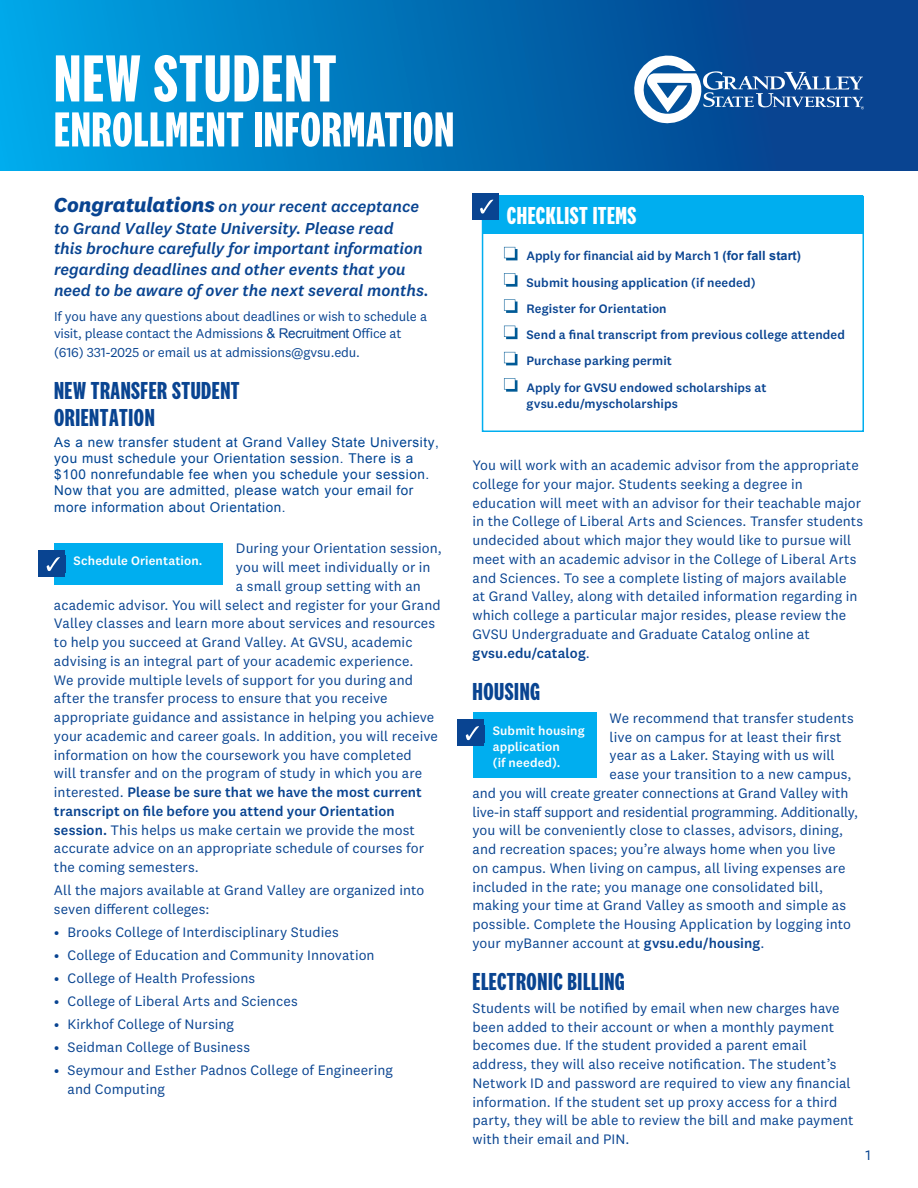
<style>
.page{position:relative;width:918px;height:1188px;background:#fff}
.page>*{position:absolute;margin:0;border:0;box-sizing:border-box;transform-origin:0 0}
.Text{font:700 69px "National 2 Compressed";letter-spacing:.02em;color:#fff}
.Text-2{font:700 51px "National 2 Compressed";letter-spacing:.015em;color:#fff}
.Text-3{font:700 25.5px/27px "National 2 Compressed";letter-spacing:.02em;color:#094491}
.Headings{font:700 25.5px "National 2 Compressed";letter-spacing:.02em;color:#094491}
.Headings-2{font:700 25.5px "National 2 Compressed";letter-spacing:.02em;color:#fff}
.Text-4{font:italic 500 16.5px/21px "National 2";color:#094491}
.Text-5{font:14.25px/18.8px "National 2";letter-spacing:.005em;color:#094491}
.Text_indent{font:14.25px/18.8px "National 2";letter-spacing:.005em;color:#094491}
.Text-6{font:500 14.25px "National 2";letter-spacing:.005em;color:#094491}
.Text-7{font:14.25px "National 2";letter-spacing:-.015em;color:#094491}
.t1{font:13.5px/16.2px "Arial";letter-spacing:.04em;color:#014492}
.Text-8{font:13.5px/18.3px "National 2";letter-spacing:-.01em;color:#094491}
.Checklist{font:500 12.75px/26.2px "National 2";letter-spacing:.01em;color:#094491}
.callout{font:500 12.75px/15.8px "National 2";letter-spacing:.01em;color:#fff}
.s1{font-weight:700;font-size:21px}
.s2{font-family:"Arial"}
.s3{font-weight:400}
.s4{font-weight:500}
.s5{font-family:"Arial";font-weight:700}
</style>
<div class="page">
<div style="left:482px;top:196px;width:382px;height:236px;border:2px solid #00aeef"></div>
<div style="left:0;top:0;width:918px;height:171px;background:linear-gradient(to right,#00a6e5,#063683)"></div>
<svg style="left:633px;top:55px;width:231px;height:70px"></svg>
<svg style="left:504px;top:247px;width:14px;height:13px"></svg>
<svg style="left:504px;top:273px;width:14px;height:14px"></svg>
<svg style="left:504px;top:299px;width:14px;height:14px"></svg>
<svg style="left:504px;top:326px;width:14px;height:13px"></svg>
<svg style="left:504px;top:352px;width:14px;height:13px"></svg>
<svg style="left:504px;top:378px;width:14px;height:14px"></svg>
<div style="left:483px;top:196px;width:379px;height:38px;background:#00aeef"></div>
<div style="left:472px;top:193px;width:27px;height:27px;background:#094491"></div>
<svg style="left:480px;top:200px;width:13px;height:14px"></svg>
<div style="left:54px;top:543px;width:168px;height:42px;background:#00aeef"></div>
<div style="left:38px;top:550px;width:27px;height:27px;background:#094491"></div>
<svg style="left:47px;top:557px;width:13px;height:14px"></svg>
<div style="left:473px;top:712px;width:123px;height:66px;background:#00aeef"></div>
<div style="left:458px;top:719px;width:26px;height:27px;background:#094491"></div>
<div style="left:466px;top:725px;width:19px;height:17px;background:#094491"></div>
<svg style="left:466px;top:726px;width:13px;height:14px"></svg>
<p class="Text" style="left:54px;top:42px;width:284px">NEW STUDENT</p>
<p class="Text-2" style="left:54px;top:102px;width:402px">ENROLLMENT INFORMATION</p>
<p class="Text-4" style="left:54px;top:195px;width:376px"><span class="s1">Congratulations</span> on your recent acceptance to Grand Valley State University. Please read<br>this brochure carefully for important information regarding deadlines and other events that you need to be aware of over the next several months.</p>
<p class="Text-8" style="left:54px;top:307px;width:375px">If you have any questions about deadlines or wish to schedule a visit, please contact the Admissions <span class="s2">&amp; Recruitment</span> Office at (616) 331-2025 or email us at admissions@gvsu.edu.</p>
<p class="Text-3" style="left:54px;top:377px;width:187px">NEW TRANSFER STUDENT<br>ORIENTATION</p>
<p class="t1" style="left:54px;top:434px;width:386px">As a new transfer student at Grand Valley State University, you must schedule your Orientation session. There is a $100 nonrefundable fee when you schedule your session.<br>Now that you are admitted, please watch your email for more information about Orientation.</p>
<p class="Text-5" style="left:236px;top:539px;width:207px">During your Orientation session,</p>
<p class="Text-5" style="left:236px;top:558px;width:196px">you will meet individually or in</p>
<p class="Text-5" style="left:236px;top:577px;width:187px">a small group setting with an</p>
<p class="Text-5" style="left:54px;top:595px;width:388px">academic advisor. You will select and register for your Grand</p>
<p class="Text-5" style="left:54px;top:614px;width:383px">Valley classes and learn more about services and resources</p>
<p class="Text-5" style="left:54px;top:633px;width:360px">to help you succeed at Grand Valley. At GVSU, academic</p>
<p class="Text-5" style="left:54px;top:652px;width:361px">advising is an integral part of your academic experience.</p>
<p class="Text-5" style="left:54px;top:670px;width:361px">We provide multiple levels of support for you during and</p>
<p class="Text-5" style="left:54px;top:689px;width:335px">after the transfer process to ensure that you receive</p>
<p class="Text-5" style="left:54px;top:708px;width:382px">appropriate guidance and assistance in helping you achieve</p>
<p class="Text-5" style="left:54px;top:727px;width:386px">your academic and career goals. In addition, you will receive</p>
<p class="Text-5" style="left:54px;top:745px;width:359px">information on how the coursework you have completed</p>
<p class="Text-5" style="left:54px;top:764px;width:370px">will transfer and on the program of study in which you are</p>
<p class="Text-6" style="left:54px;top:784px;width:370px"><span class="s3">interested.</span> Please be sure that we have the most current</p>
<p class="Text-6" style="left:54px;top:802px;width:342px">transcript on file before you attend your Orientation</p>
<p class="Text-5" style="left:54px;top:820px;width:363px"><span class="s4">session.</span> This helps us make certain we provide the most</p>
<p class="Text-5" style="left:54px;top:839px;width:372px">accurate advice on an appropriate schedule of courses for</p>
<p class="Text-5" style="left:54px;top:858px;width:146px">the coming semesters.</p>
<p class="Text-5" style="left:54px;top:881px;width:372px">All the majors available at Grand Valley are organized into seven different colleges:</p>
<p class="Text_indent" style="left:54px;top:923px;width:286px">• Brooks College of Interdisciplinary Studies</p>
<p class="Text_indent" style="left:54px;top:946px;width:322px">• College of Education and Community Innovation</p>
<p class="Text_indent" style="left:54px;top:969px;width:203px">• College of Health Professions</p>
<p class="Text_indent" style="left:54px;top:992px;width:245px">• College of Liberal Arts and Sciences</p>
<p class="Text_indent" style="left:54px;top:1015px;width:182px">• Kirkhof College of Nursing</p>
<p class="Text_indent" style="left:54px;top:1038px;width:198px">• Seidman College of Business</p>
<p class="Text_indent" style="left:68px;top:1061px;width:327px;text-indent:-14px">• Seymour and Esther Padnos College of Engineering and Computing</p>
<p class="callout" style="left:74px;top:552px;width:130px">Schedule Orientation.</p>
<p class="Headings-2" style="left:507px;top:202px;width:131px">CHECKLIST ITEMS</p>
<p class="Checklist" style="left:526px;top:243px;width:320px">Apply for financial aid by March 1 <span class="s5">(for fall start)<br></span>Submit housing application (if needed)<br>Register for Orientation<br>Send a final transcript from previous college attended Purchase parking permit<br>Apply for GVSU endowed scholarships at</p>
<p class="Checklist" style="left:526px;top:391px;width:153px">gvsu.edu/myscholarships</p>
<p class="Text-5" style="left:472px;top:456px;width:392px">You will work with an academic advisor from the appropriate college for your major. Students seeking a degree in education will meet with an advisor for their teachable major in the College of Liberal Arts and Sciences. Transfer students undecided about which major they would like to pursue will meet with an academic advisor in the College of Liberal Arts and Sciences. To see a complete listing of majors available<br>at Grand Valley, along with detailed information regarding in which college a particular major resides, please review the GVSU Undergraduate and Graduate Catalog online at <span class="s4">gvsu.edu/catalog</span>.</p>
<p class="Headings" style="left:472px;top:678px;width:69px">HOUSING</p>
<p class="Text-5" style="left:610px;top:708px;width:246px">We recommend that transfer students</p>
<p class="Text-5" style="left:610px;top:727px;width:234px">live on campus for at least their first</p>
<p class="Text-5" style="left:610px;top:746px;width:227px">year as a Laker. Staying with us will</p>
<p class="Text-5" style="left:610px;top:765px;width:243px">ease your transition to a new campus,</p>
<p class="Text-5" style="left:473px;top:783px;width:378px">and you will create greater connections at Grand Valley with</p>
<p class="Text-7" style="left:473px;top:803px;width:387px">live-in staff support and residential programming. Additionally,</p>
<p class="Text-5" style="left:473px;top:821px;width:372px">you will be conveniently close to classes, advisors, dining,</p>
<p class="Text-5" style="left:473px;top:840px;width:365px">and recreation spaces; you’re always home when you live</p>
<p class="Text-5" style="left:473px;top:858px;width:375px">on campus. When living on campus, all living expenses are</p>
<p class="Text-5" style="left:473px;top:877px;width:352px">included in the rate; you manage one consolidated bill,</p>
<p class="Text-5" style="left:473px;top:896px;width:375px">making your time at Grand Valley as smooth and simple as</p>
<p class="Text-5" style="left:473px;top:915px;width:380px">possible. Complete the Housing Application by logging into</p>
<p class="Text-5" style="left:473px;top:933px;width:293px">your myBanner account at <span class="s4">gvsu.edu/housing</span>.</p>
<p class="Headings" style="left:472px;top:968px;width:154px">ELECTRONIC BILLING</p>
<p class="Text-5" style="left:472px;top:999px;width:383px">Students will be notified by email when new charges have been added to their account or when a monthly payment becomes due. If the student provided a parent email address, they will also receive notification. The student’s Network ID and password are required to view any financial information. If the student set up proxy access for a third party, they will be able to review the bill and make payment with their email and PIN.</p>
<p class="callout" style="left:493px;top:723px;width:93px">Submit housing application<br>(if needed).</p>
<p class="Text-5" style="left:865px;top:1145px;width:7px">1</p>
</div>
